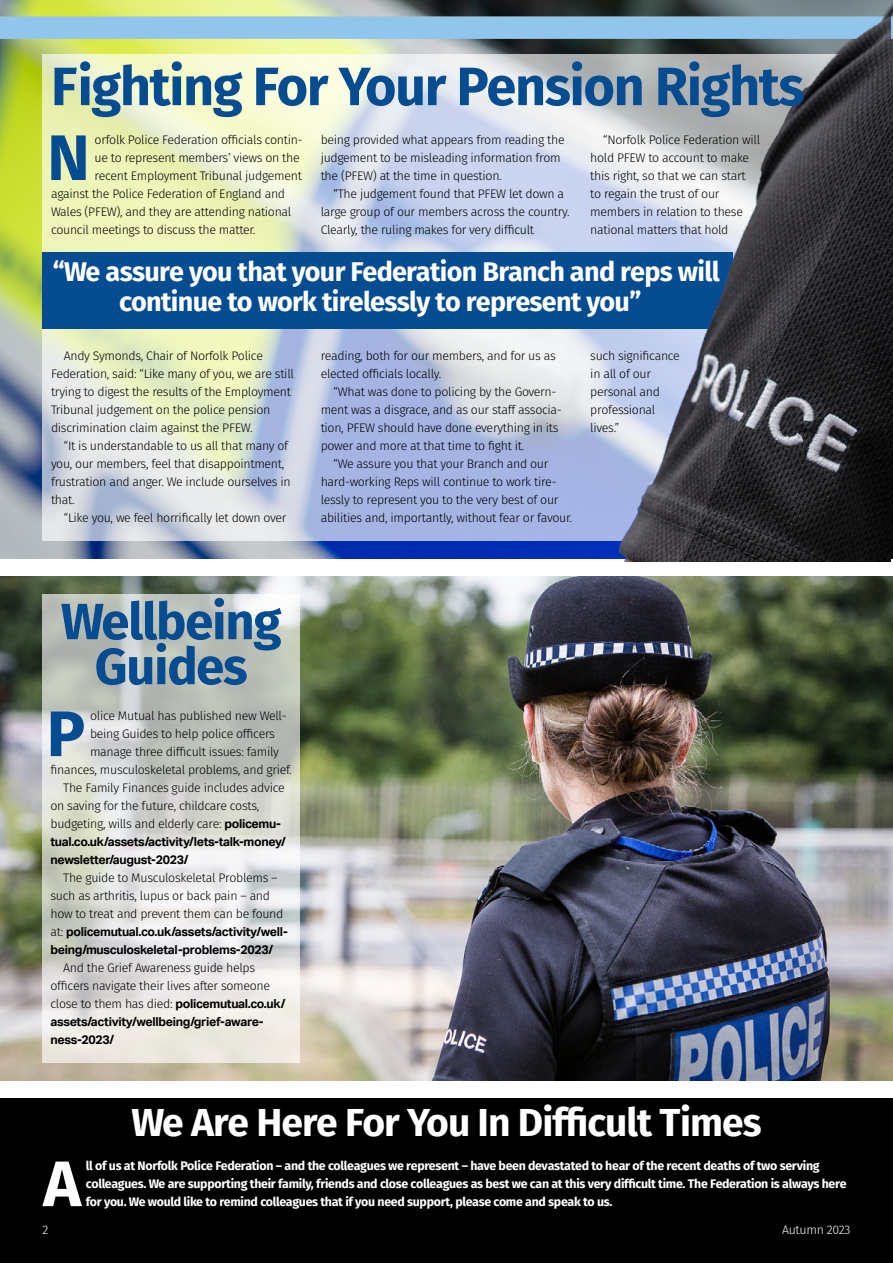
<style>
.page{position:relative;width:893px;height:1263px;background:#fff}
.page>*{position:absolute;margin:0;border:0;box-sizing:border-box;transform-origin:0 0}
.t1{font:700 64.35px "Fira Sans";color:#054c91}
.t2{font:700 64.35px "Fira Sans";color:#fff}
.t3{font:700 54px "Fira Sans";letter-spacing:-.025em;color:#054c91}
.t4{font:700 51px/45px "Fira Sans";letter-spacing:-.025em;color:#054c91;text-align:center}
.t5{font:700 39px "Fira Sans";letter-spacing:-.025em;color:#fff}
.t6{font:700 27px/30px "Fira Sans";letter-spacing:-.025em;color:#fff;text-align:center}
.t7{font:300 12.3px/18px "Fira Sans";letter-spacing:-.025em;color:#000}
.t8{font:700 12.3px/18px "Fira Sans";letter-spacing:-.025em;color:#fff}
.t9{font:700 12.3px/18px "Aktiv Grotesk";letter-spacing:-.025em;color:#000}
.t10{font:300 12.3px "Fira Sans";letter-spacing:-.025em;color:#fff}
.s1{font-family:"Aktiv Grotesk";font-weight:700}
.s2{font-family:"Fira Sans";font-weight:300}
</style>
<div class="page">
<img style="left:0;top:576px;width:893px;height:504px">
<svg style="left:42px;top:594px;width:258px;height:468px;background:#d5d6d1"></svg>
<img style="left:0;top:0;width:893px;height:558px">
<svg style="left:43px;top:54px;width:570px;height:486px;background:#d3dbdb"></svg>
<div style="left:43px;top:252px;width:690px;height:77px;background:#054c91"></div>
<div style="left:0;top:16px;width:893px;height:23px;background:#92c5ec"></div>
<div style="left:0;top:1098px;width:893px;height:165px;background:#000"></div>
<img style="left:613px;top:0;width:278px;height:561px">
<h2 class="t3" style="left:51px;top:48px;width:755px">Fighting For Your Pension Rights</h2>
<h1 class="t1" style="left:47px;top:112px;width:44px">N</h1>
<p class="t7" style="left:95px;top:131px;width:210px">orfolk Police Federation officials contin-</p>
<p class="t7" style="left:95px;top:149px;width:207px">ue to represent members’ views on the</p>
<p class="t7" style="left:95px;top:167px;width:209px">recent Employment Tribunal judgement</p>
<p class="t7" style="left:51px;top:185px;width:236px">against the Police Federation of England and</p>
<p class="t7" style="left:51px;top:203px;width:242px">Wales (PFEW), and they are attending national</p>
<p class="t7" style="left:51px;top:221px;width:206px">council meetings to discuss the matter.</p>
<p class="t7" style="left:321px;top:131px;width:245px">being provided what appears from reading the judgement to be misleading information from the (PFEW) at the time in question.</p>
<p class="t7" style="left:321px;top:185px;width:250px;text-indent:13px">“The judgement found that PFEW let down a large group of our members across the country.<br>Clearly, the ruling makes for very difficult</p>
<p class="t7" style="left:590px;top:131px;width:171px;text-indent:13px">“Norfolk Police Federation will hold PFEW to account to make this right, so that we can start<br>to regain the trust of our members in relation to these national matters that hold</p>
<h3 class="t6" style="left:53px;top:256px;width:668px">“We assure you that your Federation Branch and reps will continue to work tirelessly to represent you”</h3>
<p class="t7" style="left:51px;top:347px;width:245px;text-indent:13px">Andy Symonds, Chair of Norfolk Police Federation, said: “Like many of you, we are still trying to digest the results of the Employment Tribunal judgement on the police pension discrimination claim against the PFEW.</p>
<p class="t7" style="left:51px;top:437px;width:241px;text-indent:13px">“It is understandable to us all that many of you, our members, feel that disappointment, frustration and anger. We include ourselves in that.</p>
<p class="t7" style="left:64px;top:509px;width:224px">“Like you, we feel horrifically let down over</p>
<p class="t7" style="left:321px;top:347px;width:237px">reading, both for our members, and for us as elected officials locally.</p>
<p class="t7" style="left:321px;top:383px;width:243px;text-indent:13px">“What was done to policing by the Govern&shy;ment was a disgrace, and as our staff associa&shy;tion, PFEW should have done everything in its power and more at that time to fight it.</p>
<p class="t7" style="left:321px;top:455px;width:253px;text-indent:13px">“We assure you that your Branch and our hard-working Reps will continue to work tire&shy;lessly to represent you to the very best of our abilities and, importantly, without fear or favour.</p>
<p class="t7" style="left:590px;top:347px;width:91px">such significance in all of our personal and professional lives.”</p>
<h3 class="t4" style="left:61px;top:599px;width:222px">Wellbeing<br>Guides</h3>
<h1 class="t1" style="left:47px;top:688px;width:40px">P</h1>
<p class="t7" style="left:90px;top:707px;width:198px">olice Mutual has published new Well-</p>
<p class="t7" style="left:90px;top:725px;width:186px">being Guides to help police officers</p>
<p class="t7" style="left:90px;top:743px;width:191px">manage three difficult issues: family</p>
<p class="t7" style="left:50px;top:761px;width:243px">finances, musculoskeletal problems, and grief.</p>
<p class="t7" style="left:63px;top:779px;width:223px">The Family Finances guide includes advice</p>
<p class="t7" style="left:50px;top:797px;width:210px">on saving for the future, childcare costs,</p>
<p class="t7" style="left:50px;top:815px;width:232px">budgeting, wills and elderly care: <span class="s1">policemu-</span></p>
<p class="t9" style="left:50px;top:833px;width:237px">tual.co.uk/assets/activity/lets-talk-money/ newsletter/august-2023/</p>
<p class="t7" style="left:50px;top:869px;width:234px;text-indent:13px">The guide to Musculoskeletal Problems – such as arthritis, lupus or back pain – and how to treat and prevent them can be found</p>
<p class="t9" style="left:50px;top:923px;width:239px"><span class="s2">at:</span> policemutual.co.uk/assets/activity/well&shy;being/musculoskeletal-problems-2023/</p>
<p class="t7" style="left:50px;top:959px;width:236px;text-indent:13px">And the Grief Awareness guide helps officers navigate their lives after someone close to them has died: <span class="s1">policemutual.co.uk/</span></p>
<p class="t9" style="left:50px;top:1013px;width:215px">assets/activity/wellbeing/grief-aware&shy;ness-2023/</p>
<h3 class="t5" style="left:131px;top:1095px;width:632px">We Are Here For You In Difficult Times</h3>
<h1 class="t2" style="left:43px;top:1138px;width:39px">A</h1>
<p class="t8" style="left:86px;top:1157px;width:762px">ll of us at Norfolk Police Federation – and the colleagues we represent – have been devastated to hear of the recent deaths of two serving colleagues. We are supporting their family, friends and close colleagues as best we can at this very difficult time. The Federation is always here for you. We would like to remind colleagues that if you need support, please come and speak to us.</p>
<p class="t10" style="left:43px;top:1220px;width:7px">2</p>
<p class="t10" style="left:782px;top:1220px;width:70px">Autumn 2023</p>
</div>
